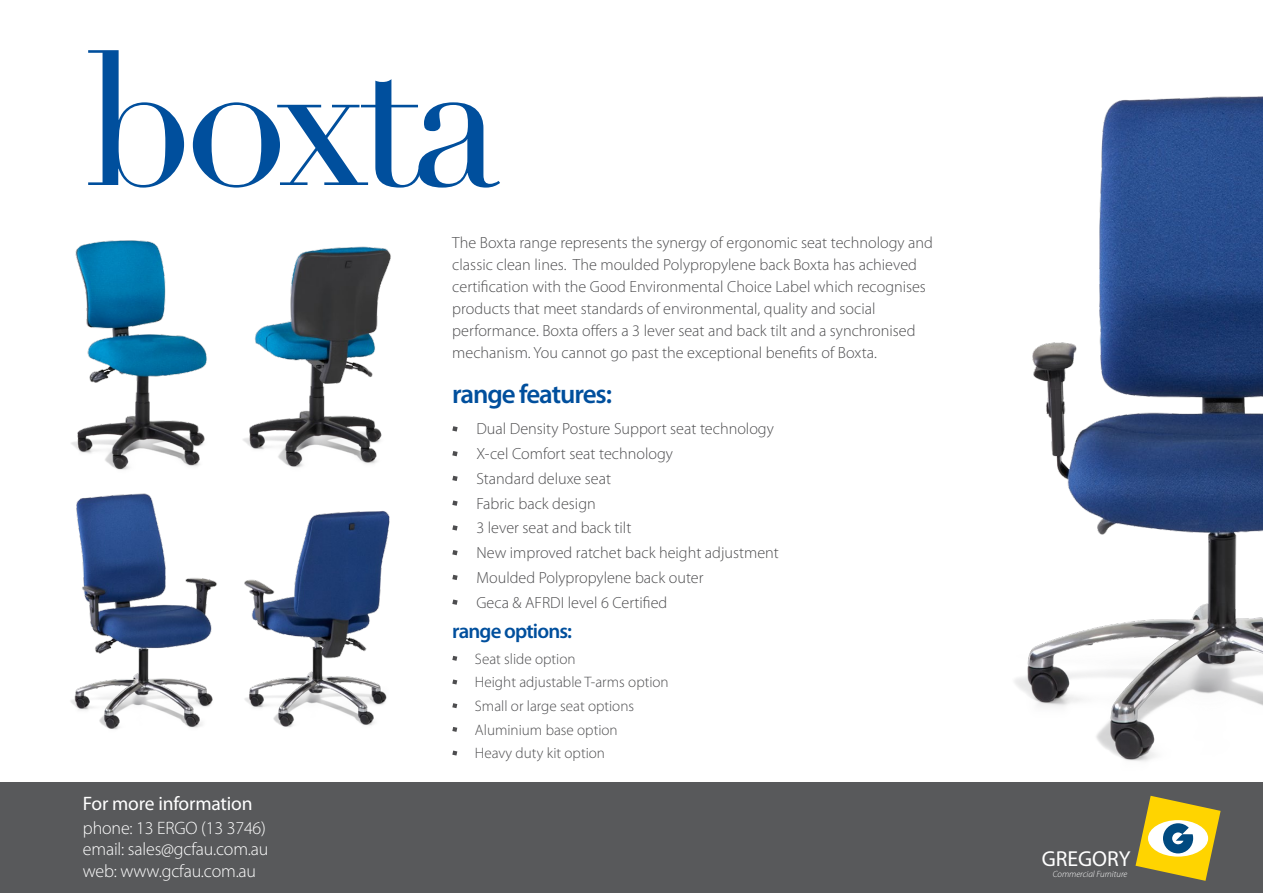
<style>
.page{position:relative;width:1263px;height:893px;background:#fff}
.page>*{position:absolute;margin:0;border:0;box-sizing:border-box;transform-origin:0 0}
.t1{font:186.9px "Didot LT Std";letter-spacing:-.05em;color:#004f9d}
.t2{font:600 27px "Myriad Pro";letter-spacing:-.04em;color:#004f9d}
.t3{font:21.75px "Myriad Pro";color:#fff}
.t4{font:600 20.85px "Myriad Pro";letter-spacing:-.04em;color:#004f9d}
.t5{font:19.5px "Myriad Pro";letter-spacing:-.01em;color:#fff}
.t6{font:300 18px/21.8px "Myriad Pro";letter-spacing:-.01em;color:#fff}
.t7{font:300 16.2px/24.8px "Myriad Pro";color:#4d4d4f}
.t8{font:300 15.15px/23.7px "Myriad Pro";color:#4d4d4f}
.t9{font:italic 300 9px "Myriad Pro";color:#fff}
</style>
<div class="page">
<svg style="left:452px;top:426px;width:6px;height:6px"></svg>
<svg style="left:452px;top:451px;width:6px;height:5px"></svg>
<svg style="left:452px;top:476px;width:6px;height:5px"></svg>
<svg style="left:452px;top:500px;width:6px;height:6px"></svg>
<svg style="left:452px;top:525px;width:6px;height:6px"></svg>
<svg style="left:452px;top:550px;width:6px;height:5px"></svg>
<svg style="left:452px;top:575px;width:6px;height:5px"></svg>
<svg style="left:452px;top:599px;width:6px;height:6px"></svg>
<svg style="left:452px;top:656px;width:5px;height:5px"></svg>
<svg style="left:452px;top:679px;width:5px;height:5px"></svg>
<svg style="left:452px;top:703px;width:5px;height:5px"></svg>
<svg style="left:452px;top:727px;width:5px;height:5px"></svg>
<svg style="left:452px;top:751px;width:5px;height:4px"></svg>
<img style="left:70px;top:493px;width:147px;height:237px">
<img style="left:244px;top:511px;width:146px;height:216px">
<img style="left:71px;top:240px;width:136px;height:230px">
<img style="left:243px;top:246px;width:148px;height:222px">
<img style="left:1014px;top:96px;width:249px;height:665px">
<div style="left:0;top:782px;width:1263px;height:111px;background:#58595b"></div>
<svg style="left:1135px;top:796px;width:85px;height:85px"></svg>
<p class="t1" style="left:83px;top:9px;width:419px">boxta</p>
<p class="t5" style="left:83px;top:791px;width:171px">For more information</p>
<p class="t6" style="left:83px;top:817px;width:187px">phone: 13 ERGO (13 3746) email: sales@gcfau.com.au web: www.gcfau.com.au</p>
<p class="t7" style="left:452px;top:231px;width:482px;line-height:22px">The Boxta range represents the synergy of ergonomic seat technology and classic clean lines. The moulded Polypropylene back Boxta has achieved certification with the Good Environmental Choice Label which recognises products that meet standards of environmental, quality and social performance. Boxta offers a 3 lever seat and back tilt and a synchronised mechanism. You cannot go past the exceptional benefits of Boxta.</p>
<p class="t2" style="left:452px;top:376px;width:161px">range features:</p>
<p class="t7" style="left:476px;top:416px;width:304px">Dual Density Posture Support seat technology<br>X-cel Comfort seat technology<br>Standard deluxe seat<br>Fabric back design<br>3 lever seat and back tilt<br>New improved ratchet back height adjustment<br>Moulded Polypropylene back outer<br>Geca &amp; AFRDI level 6 Certified</p>
<p class="t4" style="left:452px;top:618px;width:121px">range options:</p>
<p class="t8" style="left:475px;top:646px;width:195px">Seat slide option<br>Height adjustable T-arms option<br>Small or large seat options<br>Aluminium base option<br>Heavy duty kit option</p>
<h3 class="t3" style="left:1042px;top:845px;width:90px">GREGORY</h3>
<p class="t9" style="left:1053px;top:869px;width:76px">Commercial Furniture</p>
</div>
